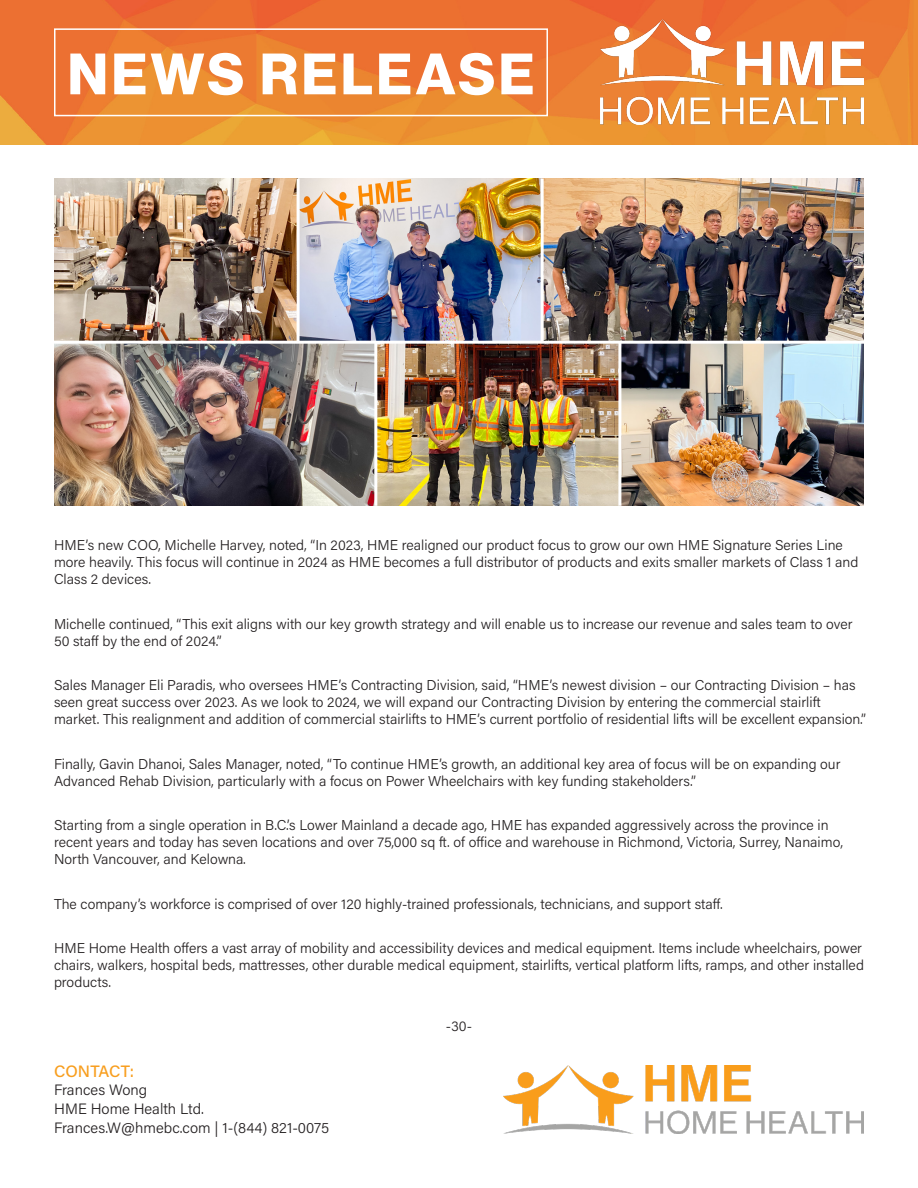
<style>
.page{position:relative;width:918px;height:1188px;background:#fff}
.page>*{position:absolute;margin:0;border:0;box-sizing:border-box;transform-origin:0 0}
.t1{font:57px "N Haas Grotesk DS Pro 75 Bd";letter-spacing:.06em;color:#fff}
.t2{font:500 16.5px "Acumin Pro";color:#f89e1e}
.t3{font:300 15px "Acumin Pro";color:#231f20}
.t4{font:300 14.25px/17.1px "Acumin Pro";color:#231f20}
</style>
<div class="page">
<img style="left:0;top:0;width:918px;height:145px">
<div style="left:54px;top:28px;width:494px;height:88px;border:2px solid #fff"></div>
<img style="left:600px;top:20px;width:264px;height:105px">
<img style="left:504px;top:1065px;width:360px;height:69px">
<img style="left:54px;top:179px;width:810px;height:327px">
<hr style="left:54px;top:341px;width:810px;height:3px;background:#fff">
<hr style="left:297px;top:179px;width:3px;height:163px;background:#fff">
<hr style="left:541px;top:179px;width:3px;height:163px;background:#fff">
<hr style="left:374px;top:342px;width:3px;height:164px;background:#fff">
<hr style="left:618px;top:342px;width:3px;height:164px;background:#fff">
<p class="t1" style="left:68px;top:41px;width:468px">NEWS RELEASE</p>
<p class="t4" style="left:54px;top:536px;width:806px">HME’s new COO, Michelle Harvey, noted, “In 2023, HME realigned our product focus to grow our own HME Signature Series Line more heavily. This focus will continue in 2024 as HME becomes a full distributor of products and exits smaller markets of Class 1 and<br>Class 2 devices.</p>
<p class="t4" style="left:54px;top:615px;width:800px">Michelle continued, “This exit aligns with our key growth strategy and will enable us to increase our revenue and sales team to over<br>50 staff by the end of 2024.”</p>
<p class="t4" style="left:54px;top:676px;width:803px">Sales Manager Eli Paradis, who oversees HME’s Contracting Division, said, “HME’s newest division – our Contracting Division – has seen great success over 2023. As we look to 2024, we will expand our Contracting Division by entering the commercial stairlift</p>
<p class="t4" style="left:54px;top:710px;width:814px">market. This realignment and addition of commercial stairlifts to HME’s current portfolio of residential lifts will be excellent expansion.”</p>
<p class="t4" style="left:54px;top:755px;width:788px">Finally, Gavin Dhanoi, Sales Manager, noted, “To continue HME’s growth, an additional key area of focus will be on expanding our<br>Advanced Rehab Division, particularly with a focus on Power Wheelchairs with key funding stakeholders.”</p>
<p class="t4" style="left:54px;top:816px;width:791px">Starting from a single operation in B.C.’s Lower Mainland a decade ago, HME has expanded aggressively across the province in recent years and today has seven locations and over 75,000 sq ft. of office and warehouse in Richmond, Victoria, Surrey, Nanaimo,<br>North Vancouver, and Kelowna.</p>
<p class="t4" style="left:54px;top:894px;width:670px">The company’s workforce is comprised of over 120 highly-trained professionals, technicians, and support staff.</p>
<p class="t4" style="left:54px;top:939px;width:812px">HME Home Health offers a vast array of mobility and accessibility devices and medical equipment. Items include wheelchairs, power chairs, walkers, hospital beds, mattresses, other durable medical equipment, stairlifts, vertical platform lifts, ramps, and other installed products.</p>
<p class="t2" style="left:54px;top:1060px;width:82px">CONTACT:</p>
<p class="t3" style="left:54px;top:1080px;width:95px">Frances Wong</p>
<p class="t3" style="left:54px;top:1098px;width:151px">HME Home Health Ltd.</p>
<p class="t3" style="left:54px;top:1117px;width:277px">Frances.W@hmebc.com | 1-(844) 821-0075</p>
<p class="t4" style="left:446px;top:1017px;width:28px">-30-</p>
</div>
